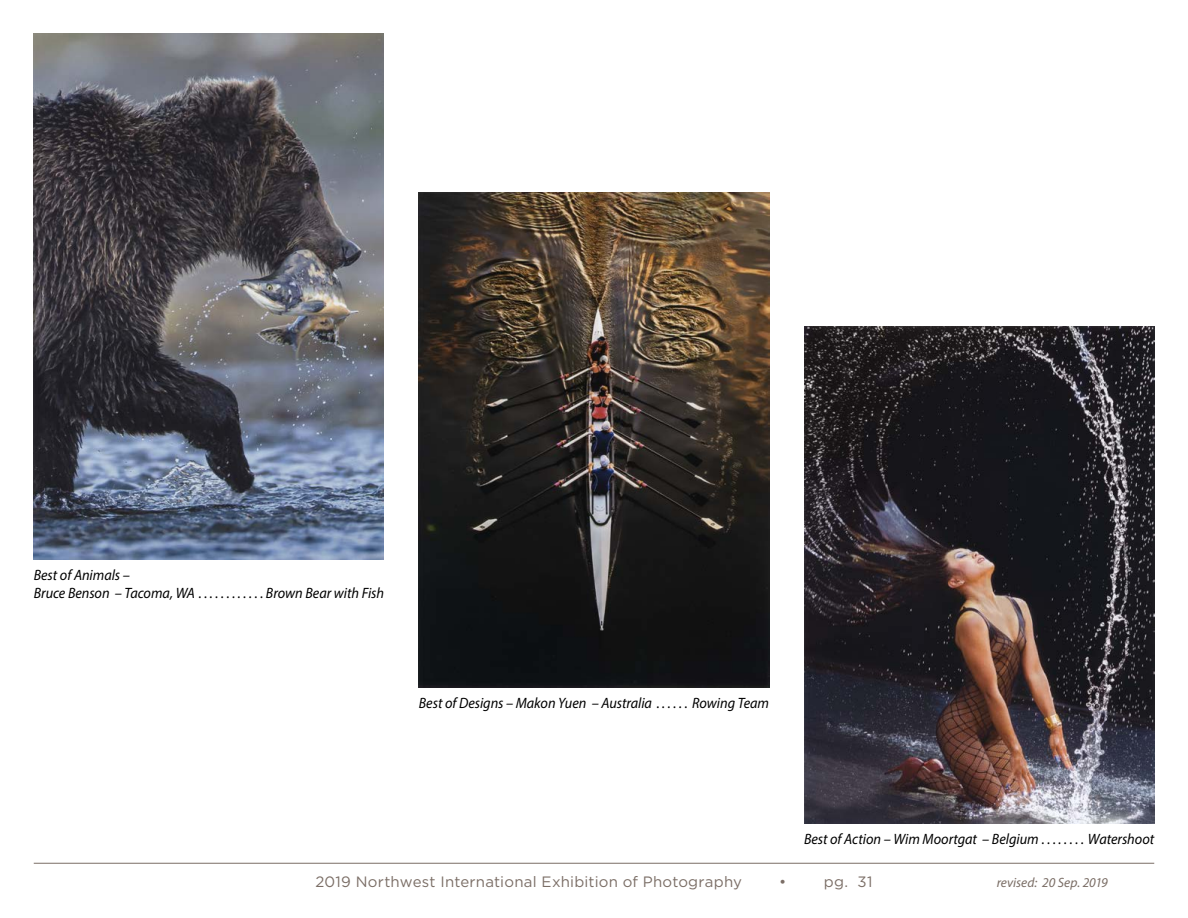
<style>
.page{position:relative;width:1188px;height:918px;background:#fff}
.page>*{position:absolute;margin:0;border:0;box-sizing:border-box;transform-origin:0 0}
.PHOTO_LABEL_-_black{font:italic 15px/18px "Myriad Pro";color:#000;scale:.95 1}
.t1{font:15px "Gotham";letter-spacing:.015em;color:#7b6e66}
.t2{font:italic 13.5px "Myriad Pro";letter-spacing:-.005em;color:#7b6e66}
</style>
<div class="page">
<hr style="left:34px;top:863px;width:1120px;height:1px;background:#7b6e66">
<img style="left:804px;top:327px;width:350px;height:496px">
<img style="left:34px;top:34px;width:350px;height:525px">
<img style="left:419px;top:193px;width:350px;height:495px">
<p class="PHOTO_LABEL_-_black" style="left:34px;top:565px;width:174px">Best of Animals –<br>Bruce Benson – Tacoma, WA .............</p>
<p class="PHOTO_LABEL_-_black" style="left:266px;top:583px;width:126px">Brown Bear with Fish</p>
<p class="PHOTO_LABEL_-_black" style="left:419px;top:694px;width:250px">Best of Designs – Makon Yuen – Australia .......</p>
<p class="PHOTO_LABEL_-_black" style="left:692px;top:694px;width:83px">Rowing Team</p>
<p class="PHOTO_LABEL_-_black" style="left:804px;top:829px;width:251px">Best of Action – Wim Moortgat – Belgium .........</p>
<p class="PHOTO_LABEL_-_black" style="left:1088px;top:829px;width:71px">Watershoot</p>
<p class="t1" style="left:315px;top:872px;width:428px">2019 Northwest International Exhibition of Photography</p>
<p class="t1" style="left:779px;top:872px;width:9px">•</p>
<p class="t1" style="left:824px;top:872px;width:50px">pg. 31</p>
<p class="t2" style="left:997px;top:874px;width:113px">revised: 20 Sep. 2019</p>
</div>
